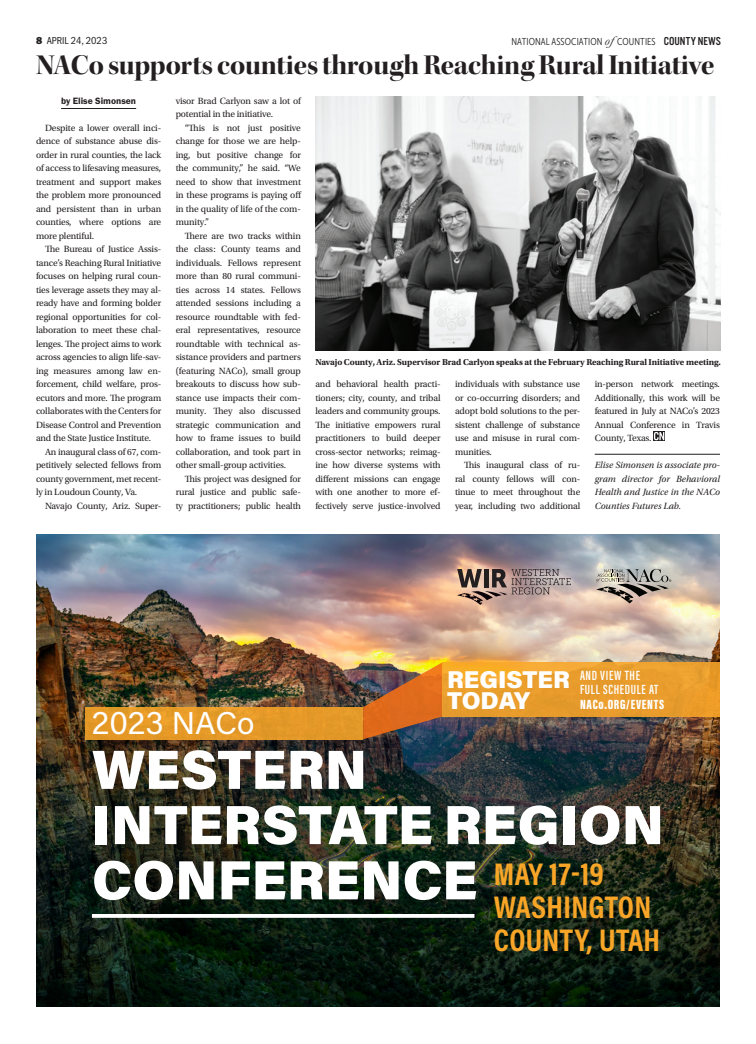
<style>
.page{position:relative;width:756px;height:1044px;background:#fff}
.page>*{position:absolute;margin:0;border:0;box-sizing:border-box;transform-origin:0 0}
.t1{font:900 55.2px/55.2px "Acumin Pro";color:#fff}
.t2{font:700 31.6px/32.9px "Acumin Pro Cond";letter-spacing:.01em;color:#f9a628}
.t3{font:31.5px "Acumin Pro";color:#fff}
.NEW_CN_Bodytext{font:29px "Kepler Std Bold Disp";letter-spacing:-.01em;color:#231f20}
.t4{font:900 24.3px/21.7px "Acumin Pro";color:#fff}
.t5{font:600 13.7px/14.5px "Acumin Pro Extra Cond";letter-spacing:.05em;color:#fff}
.t6{font:10.5px "Franklin Gothic URW Cond";color:#231f20}
.t7{font:10px "Museo Sans Cond 300";letter-spacing:.01em;color:#231f20}
.NEW_CN_Bodytext-2{font:9.5px/13.5px "Utopia Std";letter-spacing:-.015em;color:#231f20;text-align:justify}
.NEW_CN_Endnote{font:italic 9.5px/13.5px "Utopia Std";color:#231f20;text-align:justify}
.NEW_CN_Bodytext-3{font:9.5px "Franklin Gothic URW Dem";color:#231f20}
.NEW_CN_Bodytext-4{font:700 9px "Utopia Std";letter-spacing:-.01em;color:#231f20}
.s1{font-family:"Franklin Gothic URW Hea"}
.s2{font-family:"Baskerville";font-style:italic;font-size:13px}
.s3{font-family:"Alternate Got No 3 D";font-size:12px}
.s4{font-weight:900}
</style>
<div class="page">
<hr style="left:61px;top:108px;width:75px;height:1px;background:#231f20">
<hr style="left:595px;top:454px;width:125px;height:1px;background:#231f20">
<svg style="left:653px;top:431px;width:12px;height:10px"></svg>
<svg style="left:654px;top:432px;width:10px;height:8px"></svg>
<img style="left:36px;top:535px;width:684px;height:160px">
<img style="left:36px;top:695px;width:684px;height:312px">
<div style="left:85px;top:707px;width:278px;height:32px;background:#e59927"></div>
<img style="left:363px;top:662px;width:79px;height:77px">
<div style="left:442px;top:662px;width:278px;height:54px;background:linear-gradient(to right,#eda32d,#e99b2c)"></div>
<svg style="left:92px;top:914px;width:382px;height:4px"></svg>
<svg style="left:596px;top:569px;width:75px;height:34px;background:#a99f93"></svg>
<svg style="left:457px;top:569px;width:114px;height:36px;background:#a28b83"></svg>
<img style="left:315px;top:96px;width:406px;height:254px">
<p class="t6" style="left:36px;top:33px;width:73px"><span class="s1">8</span> APRIL 24, 2023</p>
<p class="t7" style="left:511px;top:36px;width:211px">NATIONAL ASSOCIATION <span class="s2">of</span>COUNTIES <span class="s3">COUNTY NEWS</span></p>
<p class="NEW_CN_Bodytext" style="left:36px;top:49px;width:680px">NACo supports counties through Reaching Rural Initiative</p>
<p class="NEW_CN_Bodytext-3" style="left:61px;top:94px;width:77px">by Elise Simonsen</p>
<p class="NEW_CN_Bodytext-2" style="left:36px;top:121px;width:127px;text-indent:9px">Despite a lower overall inci&shy;dence of substance abuse dis&shy;order in rural counties, the lack of access to lifesaving measures, treatment and support makes the problem more pronounced and persistent than in urban counties, where options are more plentiful.</p>
<p class="NEW_CN_Bodytext-2" style="left:36px;top:242px;width:127px;text-indent:9px">The Bureau of Justice Assis&shy;tance’s Reaching Rural Initiative focuses on helping rural coun&shy;ties leverage assets they may al&shy;ready have and forming bolder regional opportunities for col&shy;laboration to meet these chal&shy;lenges. The project aims to work across agencies to align life-sav&shy;ing measures among law en&shy;forcement, child welfare, pros&shy;ecutors and more. The program collaborates with the Centers for Disease Control and Prevention and the State Justice Institute.</p>
<p class="NEW_CN_Bodytext-2" style="left:36px;top:445px;width:127px;text-indent:9px">An inaugural class of 67, com&shy;petitively selected fellows from county government, met recent&shy;ly in Loudoun County, Va.</p>
<p class="NEW_CN_Bodytext-2" style="left:45px;top:499px;width:118px">Navajo County, Ariz. Super-</p>
<p class="NEW_CN_Bodytext-2" style="left:176px;top:94px;width:127px">visor Brad Carlyon saw a lot of potential in the initiative.</p>
<p class="NEW_CN_Bodytext-2" style="left:176px;top:121px;width:127px;text-indent:9px">“This is not just positive change for those we are help&shy;ing, but positive change for the community,” he said. “We need to show that investment in these programs is paying off in the quality of life of the com&shy;munity.”</p>
<p class="NEW_CN_Bodytext-2" style="left:176px;top:229px;width:127px;text-indent:9px">There are two tracks within the class: County teams and individuals. Fellows represent more than 80 rural communi&shy;ties across 14 states. Fellows attended sessions including a resource roundtable with fed&shy;eral representatives, resource roundtable with technical as&shy;sistance providers and partners (featuring NACo), small group breakouts to discuss how sub&shy;stance use impacts their com&shy;munity. They also discussed strategic communication and how to frame issues to build collaboration, and took part in other small-group activities.</p>
<p class="NEW_CN_Bodytext-2" style="left:176px;top:472px;width:127px;text-indent:9px">This project was designed for rural justice and public safe&shy;ty practitioners; public health</p>
<p class="NEW_CN_Bodytext-4" style="left:315px;top:357px;width:407px">Navajo County, Ariz. Supervisor Brad Carlyon speaks at the February Reaching Rural Initiative meeting.</p>
<p class="NEW_CN_Bodytext-2" style="left:315px;top:377px;width:127px">and behavioral health practi&shy;tioners; city, county, and tribal leaders and community groups.<br>The initiative empowers rural practitioners to build deeper cross-sector networks; reimag&shy;ine how diverse systems with different missions can engage with one another to more ef&shy;fectively serve justice-involved</p>
<p class="NEW_CN_Bodytext-2" style="left:455px;top:377px;width:127px">individuals with substance use or co-occurring disorders; and adopt bold solutions to the per&shy;sistent challenge of substance use and misuse in rural com&shy;munities.</p>
<p class="NEW_CN_Bodytext-2" style="left:455px;top:458px;width:127px;text-indent:9px">This inaugural class of ru&shy;ral county fellows will con&shy;tinue to meet throughout the year, including two additional</p>
<p class="NEW_CN_Bodytext-2" style="left:595px;top:377px;width:127px">in-person network meetings.<br>Additionally, this work will be featured in July at NACo’s 2023<br>Annual Conference in Travis County, Texas.</p>
<p class="NEW_CN_Endnote" style="left:595px;top:458px;width:127px">Elise Simonsen is associate pro&shy;gram director for Behavioral Health and Justice in the NACo Counties Futures Lab.</p>
<p class="t4" style="left:447px;top:667px;width:124px">REGISTER<br>TODAY</p>
<p class="t5" style="left:580px;top:668px;width:86px">AND VIEW THE<br>FULL SCHEDULE AT<br><span class="s4">NACo.ORG/EVENTS</span></p>
<p class="t3" style="left:92px;top:701px;width:164px">2023 NACo</p>
<p class="t1" style="left:92px;top:739px;width:574px">WESTERN<br>INTERSTATE REGION<br>CONFERENCE <sup>MAY</sup> <sup>17-19</sup></p>
<p class="t2" style="left:494px;top:890px;width:168px">WASHINGTON<br>COUNTY, UTAH</p>
</div>
